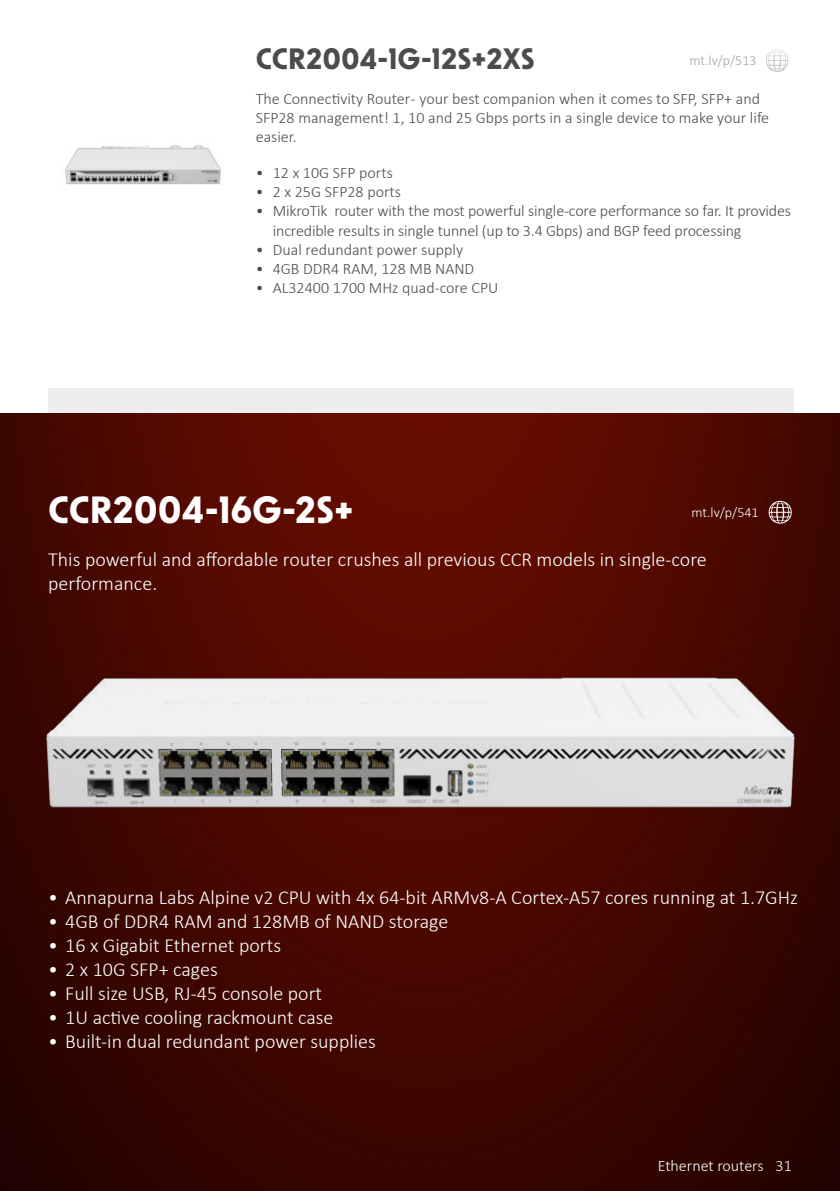
<style>
.page{position:relative;width:840px;height:1191px;background:#fff}
.page>*{position:absolute;margin:0;border:0;box-sizing:border-box;transform-origin:0 0}
.t1{font:700 36px "New Order";color:#fff}
.t2{font:700 28px "New Order";color:#4b4c4c}
.t3{font:300 20px/24px "Calibri";color:#fff}
.t4{font:300 16px/19.2px "Calibri";color:#4b4c4c}
.t5{font:300 16px "Calibri";color:#fff}
.t6{font:300 14px "Calibri";color:#a5a1a2}
.t7{font:300 14px "Calibri";color:#fff}
</style>
<div class="page">
<div style="left:48px;top:388px;width:745px;height:25px;background:#eeeeef"></div>
<img style="left:0;top:413px;width:839px;height:778px">
<img style="left:10px;top:609px;width:821px;height:259px">
<img style="left:0;top:413px;width:3px;height:203px">
<svg style="left:766px;top:49px;width:22px;height:23px"></svg>
<img style="left:65px;top:145px;width:156px;height:40px">
<svg style="left:768px;top:501px;width:23px;height:22px"></svg>
<h2 class="t2" style="left:255px;top:47px;width:280px">CCR2004-1G-12S+2XS</h2>
<p class="t6" style="left:689px;top:55px;width:68px">mt.lv/p/513</p>
<p class="t4" style="left:255px;top:89px;width:514px">The Connectivity Router - your best companion when it comes to SFP, SFP+ and<br>SFP28 management! 1, 10 and 25 Gbps ports in a single device to make your life easier.</p>
<p class="t4" style="left:255px;top:164px;width:139px">• 12 x 10G SFP ports</p>
<p class="t4" style="left:255px;top:183px;width:147px">• 2 x 25G SFP28 ports</p>
<p class="t4" style="left:272px;top:202px;width:519px;text-indent:-17px">• MikroTik router with the most powerful single-core performance so far. It provides incredible results in single tunnel (up to 3.4 Gbps) and BGP feed processing</p>
<p class="t4" style="left:255px;top:241px;width:209px">• Dual redundant power supply</p>
<p class="t4" style="left:255px;top:260px;width:220px">• 4GB DDR4 RAM, 128 MB NAND</p>
<p class="t4" style="left:255px;top:279px;width:244px">• AL32400 1700 MHz quad-core CPU</p>
<h1 class="t1" style="left:48px;top:495px;width:307px">CCR2004-16G-2S+</h1>
<p class="t7" style="left:691px;top:507px;width:68px">mt.lv/p/541</p>
<p class="t3" style="left:48px;top:546px;width:659px">This powerful and affordable router crushes all previous CCR models in single-core performance.</p>
<p class="t3" style="left:48px;top:886px;width:751px">• Annapurna Labs Alpine v2 CPU with 4x 64-bit ARMv8-A Cortex-A57 cores running at 1.7GHz</p>
<p class="t3" style="left:48px;top:910px;width:401px">• 4GB of DDR4 RAM and 128MB of NAND storage</p>
<p class="t3" style="left:48px;top:934px;width:234px">• 16 x Gigabit Ethernet ports</p>
<p class="t3" style="left:48px;top:958px;width:171px">• 2 x 10G SFP+ cages</p>
<p class="t3" style="left:48px;top:982px;width:275px">• Full size USB, RJ-45 console port</p>
<p class="t3" style="left:48px;top:1006px;width:286px">• 1U active cooling rackmount case</p>
<p class="t3" style="left:48px;top:1030px;width:329px">• Built-in dual redundant power supplies</p>
<p class="t5" style="left:657px;top:1160px;width:107px">Ethernet routers</p>
<p class="t5" style="left:775px;top:1160px;width:18px">31</p>
</div>
